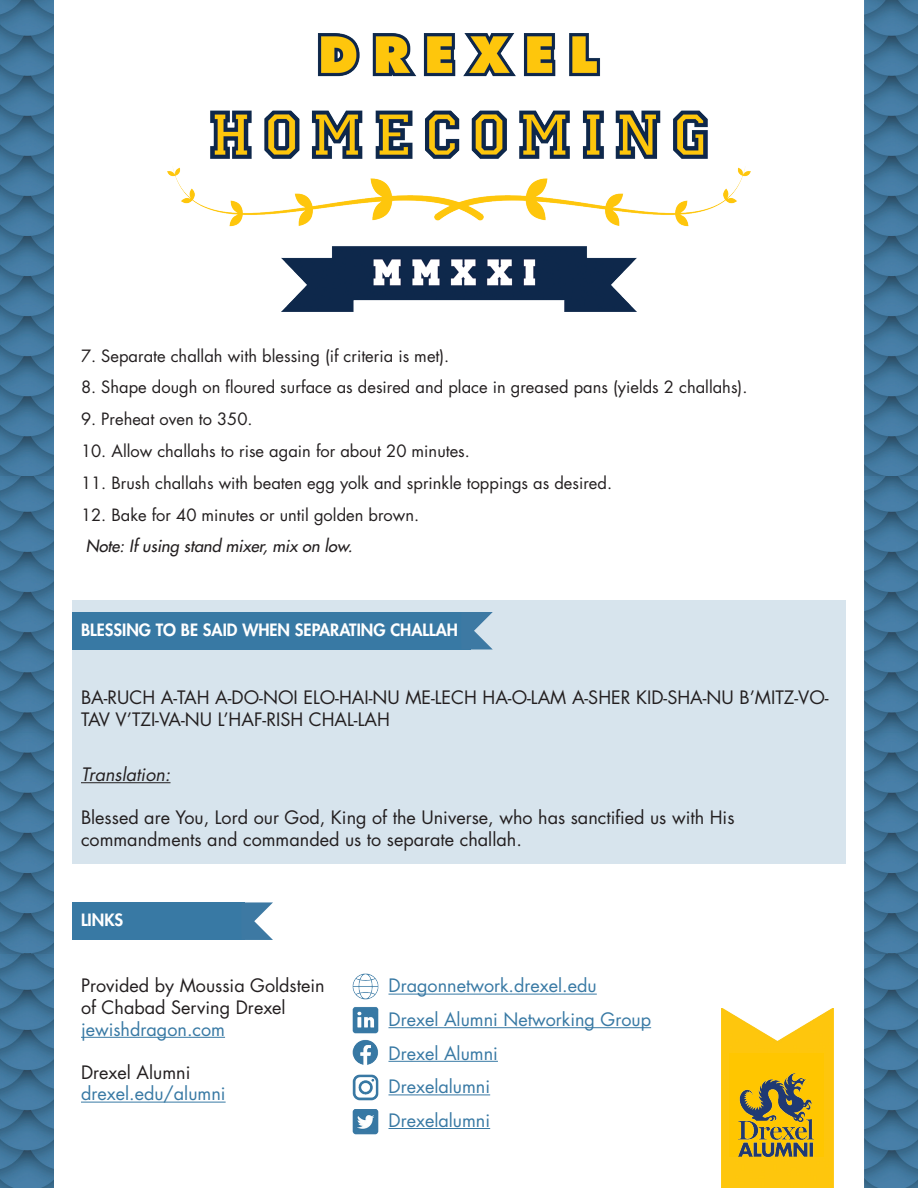
<style>
.page{position:relative;width:918px;height:1188px;background:#fff}
.page>*{position:absolute;margin:0;border:0;box-sizing:border-box;transform-origin:0 0}
.t1{font:18px/21.6px "Futura Std";color:#231f20}
.t2{font:18px/21.6px "Futura Std";color:#3879a4}
.t3{font:italic 18px "Futura Std";color:#231f20}
.t4{font:16.5px "Futura Std";color:#231f20}
.t5{font:800 16.5px "Futura Std";color:#fff}
.t6{font:italic 500 16.5px "Futura Std";color:#231f20}
.s1{color:#3879a4}
.s2{color:#231f20}
</style>
<div class="page">
<img style="left:168px;top:33px;width:583px;height:279px">
<img style="left:0;top:0;width:54px;height:477px">
<img style="left:0;top:477px;width:54px;height:477px">
<img style="left:0;top:954px;width:54px;height:234px">
<img style="left:864px;top:0;width:54px;height:477px">
<img style="left:864px;top:477px;width:54px;height:477px">
<img style="left:864px;top:954px;width:54px;height:234px">
<img style="left:721px;top:1008px;width:113px;height:180px">
<div style="left:729px;top:1053px;width:94px;height:103px;background:#ffc600"></div>
<img style="left:739px;top:1074px;width:75px;height:83px">
<div style="left:72px;top:600px;width:774px;height:264px;background:#d7e4ed"></div>
<hr style="left:81px;top:782px;width:90px;height:1px;background:#231f20">
<div style="left:72px;top:612px;width:399px;height:38px;background:#3879a4"></div>
<svg style="left:471px;top:612px;width:22px;height:38px"></svg>
<div style="left:72px;top:902px;width:172px;height:38px;background:#3879a4"></div>
<svg style="left:244px;top:902px;width:29px;height:38px"></svg>
<hr style="left:81px;top:1037px;width:144px;height:1px;background:#3879a4">
<hr style="left:81px;top:1102px;width:145px;height:1px;background:#3879a4">
<hr style="left:388px;top:994px;width:209px;height:1px;background:#3879a4">
<hr style="left:388px;top:1027px;width:263px;height:1px;background:#3879a4">
<hr style="left:388px;top:1061px;width:110px;height:1px;background:#3879a4">
<hr style="left:388px;top:1094px;width:102px;height:1px;background:#3879a4">
<hr style="left:388px;top:1128px;width:102px;height:1px;background:#3879a4">
<img style="left:352px;top:1007px;width:26px;height:26px">
<img style="left:352px;top:1040px;width:26px;height:25px">
<img style="left:352px;top:1074px;width:26px;height:26px">
<img style="left:352px;top:1109px;width:26px;height:26px">
<img style="left:352px;top:974px;width:26px;height:26px">
<p class="t4" style="left:81px;top:345px;width:370px">7. Separate challah with blessing (if criteria is met).</p>
<p class="t4" style="left:81px;top:377px;width:668px">8. Shape dough on floured surface as desired and place in greased pans (yields 2 challahs).</p>
<p class="t4" style="left:81px;top:409px;width:173px">9. Preheat oven to 350.</p>
<p class="t4" style="left:81px;top:440px;width:390px">10. Allow challahs to rise again for about 20 minutes.</p>
<p class="t4" style="left:81px;top:472px;width:533px">11. Brush challahs with beaten egg yolk and sprinkle toppings as desired.</p>
<p class="t4" style="left:81px;top:504px;width:340px">12. Bake for 40 minutes or until golden brown.</p>
<p class="t6" style="left:86px;top:536px;width:268px">Note: If using stand mixer, mix on low.</p>
<p class="t5" style="left:81px;top:619px;width:379px">BLESSING TO BE SAID WHEN SEPARATING CHALLAH</p>
<p class="t1" style="left:81px;top:687px;width:749px">BA-RUCH A-TAH A-DO-NOI ELO-HAI-NU ME-LECH HA-O-LAM A-SHER KID-SHA-NU B’MITZ-VO-<br>TAV V’TZI-VA-NU L’HAF-RISH CHAL-LAH</p>
<p class="t3" style="left:81px;top:763px;width:91px">Translation:</p>
<p class="t1" style="left:81px;top:807px;width:655px">Blessed are You, Lord our God, King of the Universe, who has sanctified us with His commandments and commanded us to separate challah.</p>
<p class="t5" style="left:81px;top:910px;width:44px">LINKS</p>
<p class="t1" style="left:81px;top:975px;width:245px">Provided by Moussia Goldstein of Chabad Serving Drexel <span class="s1">jewishdragon.com</span></p>
<p class="t2" style="left:81px;top:1061px;width:146px"><span class="s2">Drexel Alumni </span>drexel.edu/alumni</p>
<p class="t2" style="left:388px;top:975px;width:210px">Dragonnetwork.drexel.edu</p>
<p class="t2" style="left:388px;top:1009px;width:264px">Drexel Alumni Networking Group</p>
<p class="t2" style="left:388px;top:1042px;width:111px">Drexel Alumni</p>
<p class="t2" style="left:388px;top:1076px;width:103px">Drexelalumni</p>
<p class="t2" style="left:388px;top:1109px;width:103px">Drexelalumni</p>
</div>
